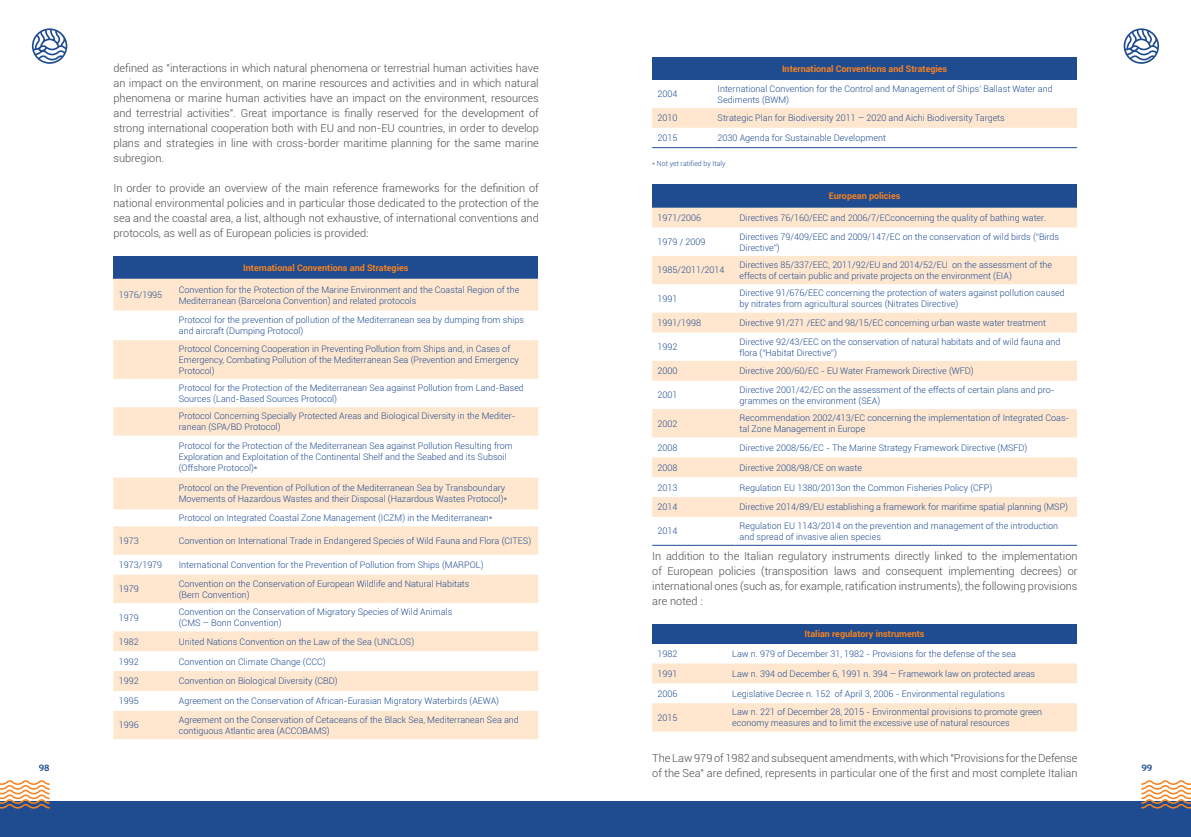
<style>
.page{position:relative;width:1191px;height:837px;background:#fff}
.page>*{position:absolute;margin:0;border:0;box-sizing:border-box;transform-origin:0 0}
.t1{font:300 11px/15px "Roboto";color:#4e4b4c;text-align:justify}
.t2{font:300 9px/11px "Roboto";color:#1f4c90}
.t3{font:700 9px "Roboto";color:#f8821e}
.t4{font:700 9px "Ko Ho";color:#1f4c90}
.t5{font:300 7px "Roboto";color:#1f4c90}
</style>
<div class="page">
<div style="left:0;top:801px;width:1191px;height:35px;background:#1f4c90"></div>
<svg style="left:1141px;top:780px;width:50px;height:28px"></svg>
<svg style="left:0;top:780px;width:50px;height:28px"></svg>
<svg style="left:32px;top:28px;width:35px;height:36px"></svg>
<svg style="left:1123px;top:28px;width:36px;height:36px"></svg>
<div style="left:113px;top:256px;width:425px;height:22px;background:#1f4c90"></div>
<svg style="left:113px;top:278px;width:425px;height:461px;fill:#ffe6ce"></svg>
<div style="left:652px;top:57px;width:425px;height:22px;background:#1f4c90"></div>
<div style="left:652px;top:108px;width:425px;height:20px;background:#ffe6ce"></div>
<hr style="left:652px;top:147px;width:60px;height:1px;background:#1f4c90">
<hr style="left:712px;top:147px;width:365px;height:1px;background:#1f4c90">
<div style="left:652px;top:184px;width:425px;height:23px;background:#1f4c90"></div>
<svg style="left:652px;top:207px;width:425px;height:309px"></svg>
<hr style="left:652px;top:545px;width:82px;height:1px;background:#1f4c90">
<hr style="left:734px;top:545px;width:343px;height:1px;background:#1f4c90">
<div style="left:652px;top:623px;width:425px;height:20px;background:#1f4c90"></div>
<svg style="left:652px;top:663px;width:425px;height:68px"></svg>
<p class="t1" style="left:113px;top:60px;width:427px">defined as "interactions in which natural phenomena or terrestrial human activities have an impact on the environment, on marine resources and activities and in which natural phenomena or marine human activities have an impact on the environment, resources and terrestrial activities". Great importance is finally reserved for the development of strong international cooperation both with EU and non-EU countries, in order to develop plans and strategies in line with cross-border maritime planning for the same marine subregion.</p>
<p class="t1" style="left:113px;top:180px;width:427px">In order to provide an overview of the main reference frameworks for the definition of national environmental policies and in particular those dedicated to the protection of the sea and the coastal area, a list, although not exhaustive, of international conventions and protocols, as well as of European policies is provided:</p>
<p class="t3" style="left:243px;top:261px;width:167px">International Conventions and Strategies</p>
<p class="t2" style="left:119px;top:289px;width:45px">1976/1995</p>
<p class="t2" style="left:179px;top:283px;width:342px">Convention for the Protection of the Marine Environment and the Coastal Region of the<br>Mediterranean (Barcelona Convention) and related protocols</p>
<p class="t2" style="left:179px;top:314px;width:347px">Protocol for the prevention of pollution of the Mediterranean sea by dumping from ships and aircraft (Dumping Protocol)</p>
<p class="t2" style="left:179px;top:343px;width:342px">Protocol Concerning Cooperation in Preventing Pollution from Ships and, in Cases of<br>Emergency, Combating Pollution of the Mediterranean Sea (Prevention and Emergency<br>Protocol)</p>
<p class="t2" style="left:179px;top:382px;width:347px">Protocol for the Protection of the Mediterranean Sea against Pollution from Land-Based<br>Sources (Land-Based Sources Protocol)</p>
<p class="t2" style="left:179px;top:410px;width:338px">Protocol Concerning Specially Protected Areas and Biological Diversity in the Mediter&shy;ranean (SPA/BD Protocol)</p>
<p class="t2" style="left:179px;top:440px;width:335px">Protocol for the Protection of the Mediterranean Sea against Pollution Resulting from<br>Exploration and Exploitation of the Continental Shelf and the Seabed and its Subsoil (Offshore Protocol)*</p>
<p class="t2" style="left:179px;top:482px;width:330px">Protocol on the Prevention of Pollution of the Mediterranean Sea by Transboundary<br>Movements of Hazardous Wastes and their Disposal (Hazardous Wastes Protocol)*</p>
<p class="t2" style="left:179px;top:512px;width:315px">Protocol on Integrated Coastal Zone Management (ICZM) in the Mediterranean*</p>
<p class="t2" style="left:119px;top:534px;width:21px">1973</p>
<p class="t2" style="left:179px;top:534px;width:354px">Convention on International Trade in Endangered Species of Wild Fauna and Flora (CITES)</p>
<p class="t2" style="left:119px;top:559px;width:45px">1973/1979</p>
<p class="t2" style="left:179px;top:559px;width:306px">International Convention for the Prevention of Pollution from Ships (MARPOL)</p>
<p class="t2" style="left:119px;top:583px;width:21px">1979</p>
<p class="t2" style="left:179px;top:577px;width:292px">Convention on the Conservation of European Wildlife and Natural Habitats (Bern Convention)</p>
<p class="t2" style="left:119px;top:611px;width:21px">1979</p>
<p class="t2" style="left:179px;top:605px;width:275px">Convention on the Conservation of Migratory Species of Wild Animals (CMS – Bonn Convention)</p>
<p class="t2" style="left:119px;top:635px;width:21px">1982</p>
<p class="t2" style="left:179px;top:635px;width:237px">United Nations Convention on the Law of the Sea (UNCLOS)</p>
<p class="t2" style="left:119px;top:655px;width:21px">1992</p>
<p class="t2" style="left:179px;top:655px;width:148px">Convention on Climate Change (CCC)</p>
<p class="t2" style="left:119px;top:675px;width:21px">1992</p>
<p class="t2" style="left:179px;top:675px;width:160px">Convention on Biological Diversity (CBD)</p>
<p class="t2" style="left:119px;top:695px;width:21px">1995</p>
<p class="t2" style="left:179px;top:695px;width:322px">Agreement on the Conservation of African-Eurasian Migratory Waterbirds (AEWA)</p>
<p class="t2" style="left:119px;top:719px;width:21px">1996</p>
<p class="t2" style="left:179px;top:713px;width:341px">Agreement on the Conservation of Cetaceans of the Black Sea, Mediterranean Sea and contiguous Atlantic area (ACCOBAMS)</p>
<p class="t3" style="left:782px;top:62px;width:167px">International Conventions and Strategies</p>
<p class="t2" style="left:657px;top:88px;width:21px">2004</p>
<p class="t2" style="left:717px;top:83px;width:336px">International Convention for the Control and Management of Ships' Ballast Water and<br>Sediments (BWM)</p>
<p class="t2" style="left:657px;top:112px;width:21px">2010</p>
<p class="t2" style="left:717px;top:112px;width:289px">Strategic Plan for Biodiversity 2011 – 2020 and Aichi Biodiversity Targets</p>
<p class="t2" style="left:657px;top:132px;width:21px">2015</p>
<p class="t2" style="left:717px;top:132px;width:170px">2030 Agenda for Sustainable Development</p>
<p class="t5" style="left:652px;top:158px;width:75px">* Not yet ratified by Italy</p>
<p class="t3" style="left:829px;top:190px;width:73px">European policies</p>
<p class="t2" style="left:657px;top:212px;width:45px">1971/2006</p>
<p class="t2" style="left:739px;top:212px;width:308px">Directives 76/160/EEC and 2006/7/ECconcerning the quality of bathing water.</p>
<p class="t2" style="left:657px;top:236px;width:49px">1979 / 2009</p>
<p class="t2" style="left:739px;top:231px;width:321px">Directives 79/409/EEC and 2009/147/EC on the conservation of wild birds (“Birds<br>Directive”)</p>
<p class="t2" style="left:657px;top:264px;width:68px">1985/2011/2014</p>
<p class="t2" style="left:739px;top:259px;width:314px">Directives 85/337/EEC, 2011/92/EU and 2014/52/EU on the assessment of the effects of certain public and private projects on the environment (EIA)</p>
<p class="t2" style="left:657px;top:293px;width:21px">1991</p>
<p class="t2" style="left:739px;top:287px;width:327px">Directive 91/676/EEC concerning the protection of waters against pollution caused by nitrates from agricultural sources (Nitrates Directive)</p>
<p class="t2" style="left:657px;top:317px;width:45px">1991/1998</p>
<p class="t2" style="left:739px;top:317px;width:308px">Directive 91/271 /EEC and 98/15/EC concerning urban waste water treatment</p>
<p class="t2" style="left:657px;top:341px;width:21px">1992</p>
<p class="t2" style="left:739px;top:335px;width:322px">Directive 92/43/EEC on the conservation of natural habitats and of wild fauna and flora (“Habitat Directive”)</p>
<p class="t2" style="left:657px;top:365px;width:21px">2000</p>
<p class="t2" style="left:739px;top:365px;width:236px">Directive 200/60/EC - EU Water Framework Directive (WFD)</p>
<p class="t2" style="left:657px;top:389px;width:21px">2001</p>
<p class="t2" style="left:739px;top:384px;width:316px">Directive 2001/42/EC on the assessment of the effects of certain plans and pro&shy;grammes on the environment (SEA)</p>
<p class="t2" style="left:657px;top:417px;width:21px">2002</p>
<p class="t2" style="left:739px;top:412px;width:331px">Recommendation 2002/413/EC concerning the implementation of Integrated Coas&shy;tal Zone Management in Europe</p>
<p class="t2" style="left:657px;top:441px;width:21px">2008</p>
<p class="t2" style="left:739px;top:441px;width:289px">Directive 2008/56/EC - The Marine Strategy Framework Directive (MSFD)</p>
<p class="t2" style="left:657px;top:461px;width:21px">2008</p>
<p class="t2" style="left:739px;top:461px;width:124px">Directive 2008/98/CE on waste</p>
<p class="t2" style="left:657px;top:481px;width:21px">2013</p>
<p class="t2" style="left:739px;top:481px;width:254px">Regulation EU 1380/2013on the Common Fisheries Policy (CFP)</p>
<p class="t2" style="left:657px;top:501px;width:21px">2014</p>
<p class="t2" style="left:739px;top:501px;width:330px">Directive 2014/89/EU establishing a framework for maritime spatial planning (MSP)</p>
<p class="t2" style="left:657px;top:525px;width:21px">2014</p>
<p class="t2" style="left:739px;top:520px;width:320px">Regulation EU 1143/2014 on the prevention and management of the introduction and spread of invasive alien species</p>
<p class="t1" style="left:652px;top:547px;width:427px">In addition to the Italian regulatory instruments directly linked to the implementation of European policies (transposition laws and consequent implementing decrees) or international ones (such as, for example, ratification instruments), the following provisions are noted :</p>
<p class="t3" style="left:804px;top:627px;width:121px">Italian regulatory instruments</p>
<p class="t2" style="left:657px;top:647px;width:21px">1982</p>
<p class="t2" style="left:732px;top:647px;width:285px">Law n. 979 of December 31, 1982 - Provisions for the defense of the sea</p>
<p class="t2" style="left:657px;top:667px;width:21px">1991</p>
<p class="t2" style="left:732px;top:667px;width:304px">Law n. 394 od December 6, 1991 n. 394 – Framework law on protected areas</p>
<p class="t2" style="left:657px;top:687px;width:21px">2006</p>
<p class="t2" style="left:732px;top:687px;width:274px">Legislative Decree n. 152 of April 3, 2006 - Environmental regulations</p>
<p class="t2" style="left:657px;top:711px;width:21px">2015</p>
<p class="t2" style="left:732px;top:706px;width:312px">Law n. 221 of December 28, 2015 - Environmental provisions to promote green economy measures and to limit the excessive use of natural resources</p>
<p class="t1" style="left:652px;top:750px;width:427px">The Law 979 of 1982 and subsequent amendments, with which "Provisions for the Defense of the Sea" are defined, represents in particular one of the first and most complete Italian</p>
<p class="t4" style="left:39px;top:759px;width:12px">98</p>
<p class="t4" style="left:1141px;top:759px;width:13px">99</p>
</div>
